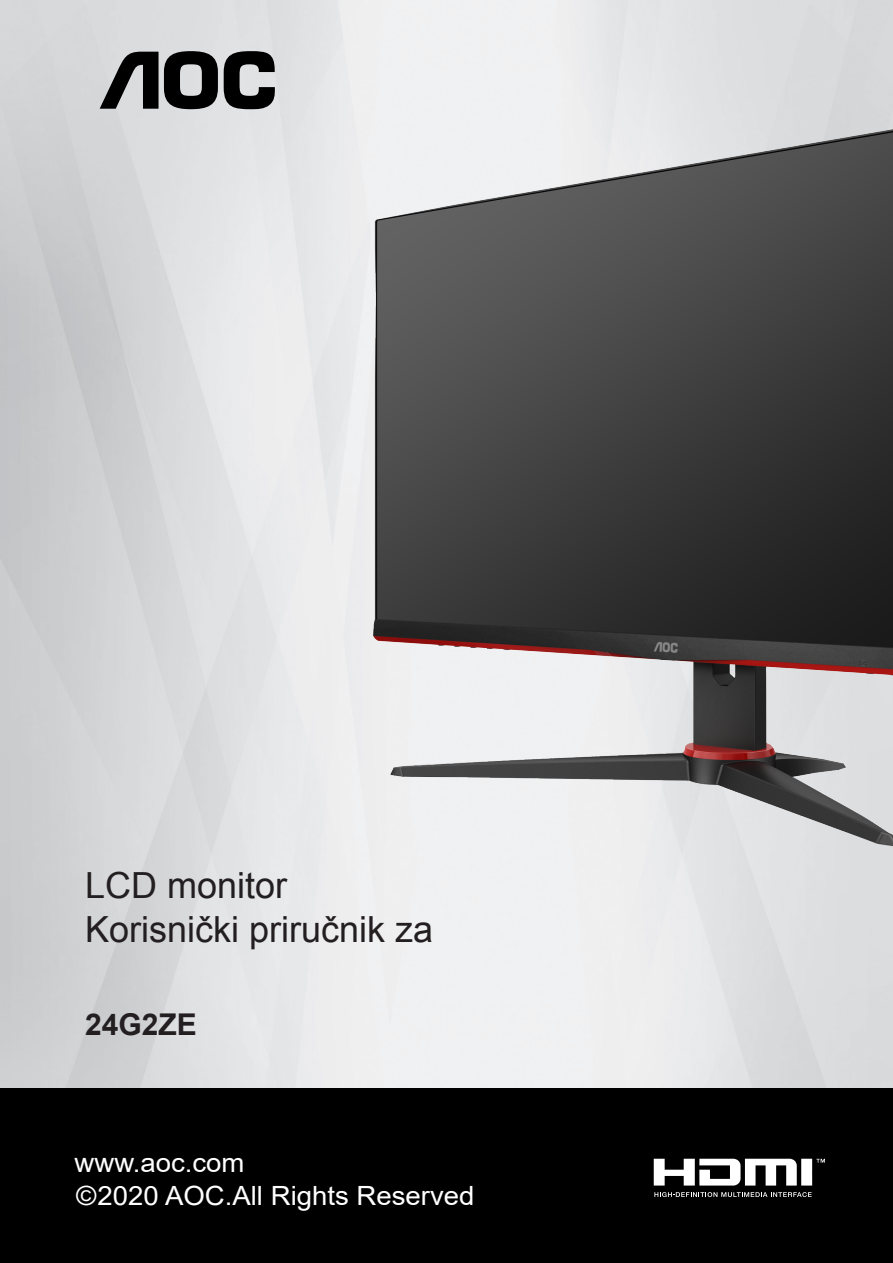
<style>
.page{position:relative;width:893px;height:1263px;background:#fff}
.page>*{position:absolute;margin:0;border:0;box-sizing:border-box;transform-origin:0 0}
.无间隔{font:36px "Arial";color:#231f20}
.无间隔-2{font:700 30px "Arial";color:#231f20}
.t1{font:26.55px/33.3px "Arial";color:#fff;scale:1.04 1}
</style>
<div class="page">
<img style="left:0;top:0;width:893px;height:1089px">
<div style="left:0;top:1089px;width:893px;height:174px;background:#000"></div>
<svg style="left:224px;top:51px;width:51px;height:58px;background:#515252"></svg>
<svg style="left:100px;top:51px;width:118px;height:58px;background:#5b5c5d"></svg>
<svg style="left:654px;top:1159px;width:171px;height:26px"></svg>
<svg style="left:654px;top:1192px;width:158px;height:5px"></svg>
<img style="left:374px;top:99px;width:519px;height:747px">
<p class="无间隔" style="left:85px;top:862px;width:204px">LCD monitor</p>
<p class="无间隔" style="left:85px;top:905px;width:350px">Korisnički priručnik za</p>
<p class="无间隔-2" style="left:85px;top:1004px;width:113px">24G2ZE</p>
<p class="t1" style="left:75px;top:1146px;width:386px">www.aoc.com<br>©2020 AOC.All Rights Reserved</p>
</div>
